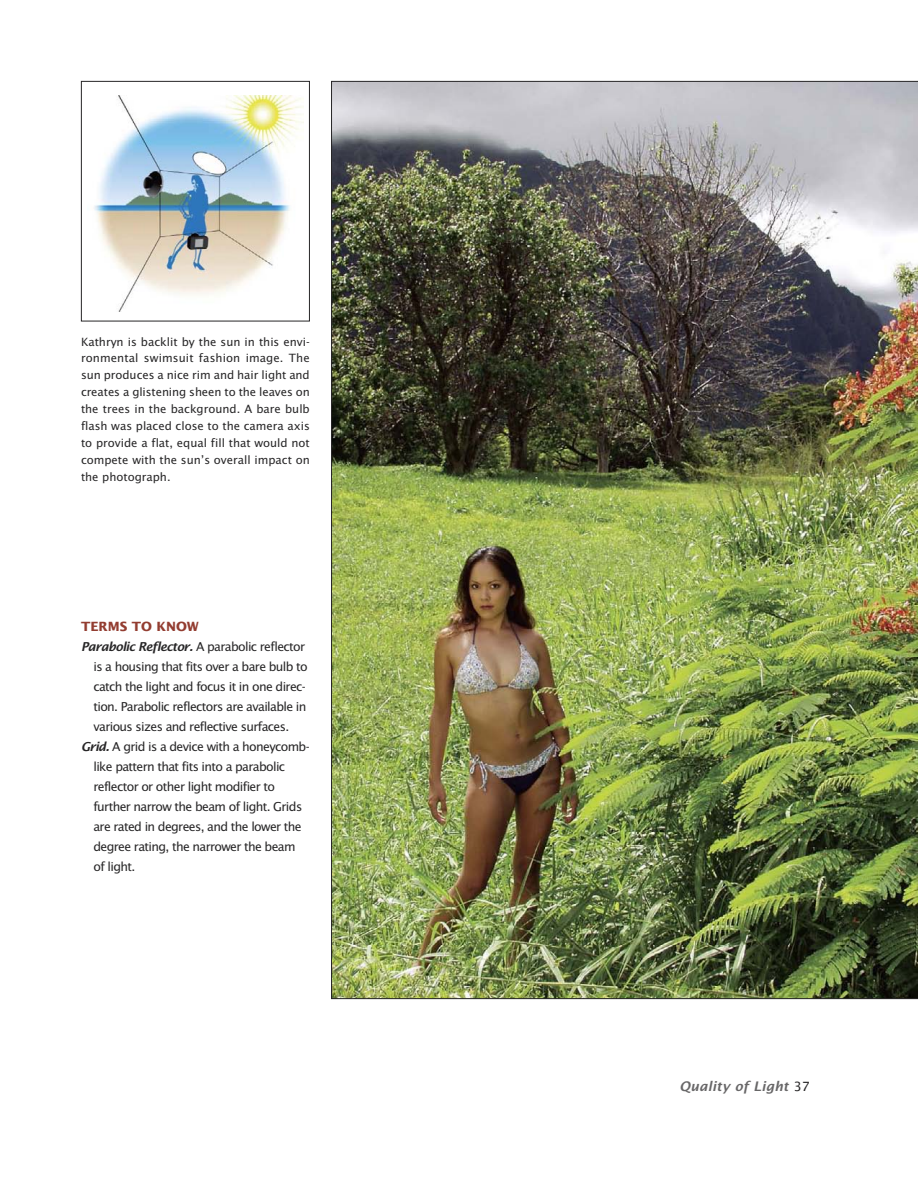
<style>
.page{position:relative;width:918px;height:1188px;background:#fff}
.page>*{position:absolute;margin:0;border:0;box-sizing:border-box;transform-origin:0 0}
.t1{font:italic 600 13.2px "Lucida Sans";letter-spacing:.015em;color:#686768}
.t2{font:700 12.75px "Lucida Sans";color:#933d31}
.t3{font:12.3px "Lucida Sans";letter-spacing:-.05em;color:#272627}
.t4{font:italic 600 12.3px "Lucida Sans";letter-spacing:-.05em;color:#272627}
.t5{font:11.4px/17px "Lucida Sans";color:#272627;text-align:justify}
.s1{font-weight:400;font-style:normal}
.s2{font-weight:600;font-style:italic}
.s3{font-weight:400;font-style:normal;font-size:12.75px;color:#272627}
</style>
<div class="page">
<img style="left:331px;top:81px;width:587px;height:918px">
<img style="left:94px;top:95px;width:209px;height:216px">
<div style="left:81px;top:81px;width:229px;height:240px;border:1px solid #272627"></div>
<p class="t5" style="left:81px;top:334px;width:230px">Kathryn is backlit by the sun in this envi&shy;ronmental swimsuit fashion image. The sun produces a nice rim and hair light and creates a glistening sheen to the leaves on the trees in the background. A bare bulb flash was placed close to the camera axis to provide a flat, equal fill that would not compete with the sun’s overall impact on the photograph.</p>
<p class="t2" style="left:81px;top:621px;width:119px">TERMS TO KNOW</p>
<p class="t4" style="left:81px;top:642px;width:226px">Parabolic Reflector. <span class="s1">A parabolic reflector</span></p>
<p class="t3" style="left:93px;top:662px;width:216px">is a housing that fits over a bare bulb to</p>
<p class="t3" style="left:93px;top:682px;width:214px">catch the light and focus it in one direc-</p>
<p class="t3" style="left:93px;top:702px;width:215px">tion. Parabolic reflectors are available in</p>
<p class="t3" style="left:93px;top:721px;width:197px">various sizes and reflective surfaces.</p>
<p class="t3" style="left:81px;top:741px;width:230px"><span class="s2">Grid.</span> A grid is a device with a honeycomb-</p>
<p class="t3" style="left:93px;top:761px;width:193px">like pattern that fits into a parabolic</p>
<p class="t3" style="left:93px;top:781px;width:183px">reflector or other light modifier to</p>
<p class="t3" style="left:93px;top:801px;width:210px">further narrow the beam of light. Grids</p>
<p class="t3" style="left:93px;top:821px;width:210px">are rated in degrees, and the lower the</p>
<p class="t3" style="left:93px;top:841px;width:204px">degree rating, the narrower the beam</p>
<p class="t3" style="left:93px;top:861px;width:43px">of light.</p>
<p class="t1" style="left:680px;top:1080px;width:132px">Quality of Light <span class="s3">37</span></p>
</div>
